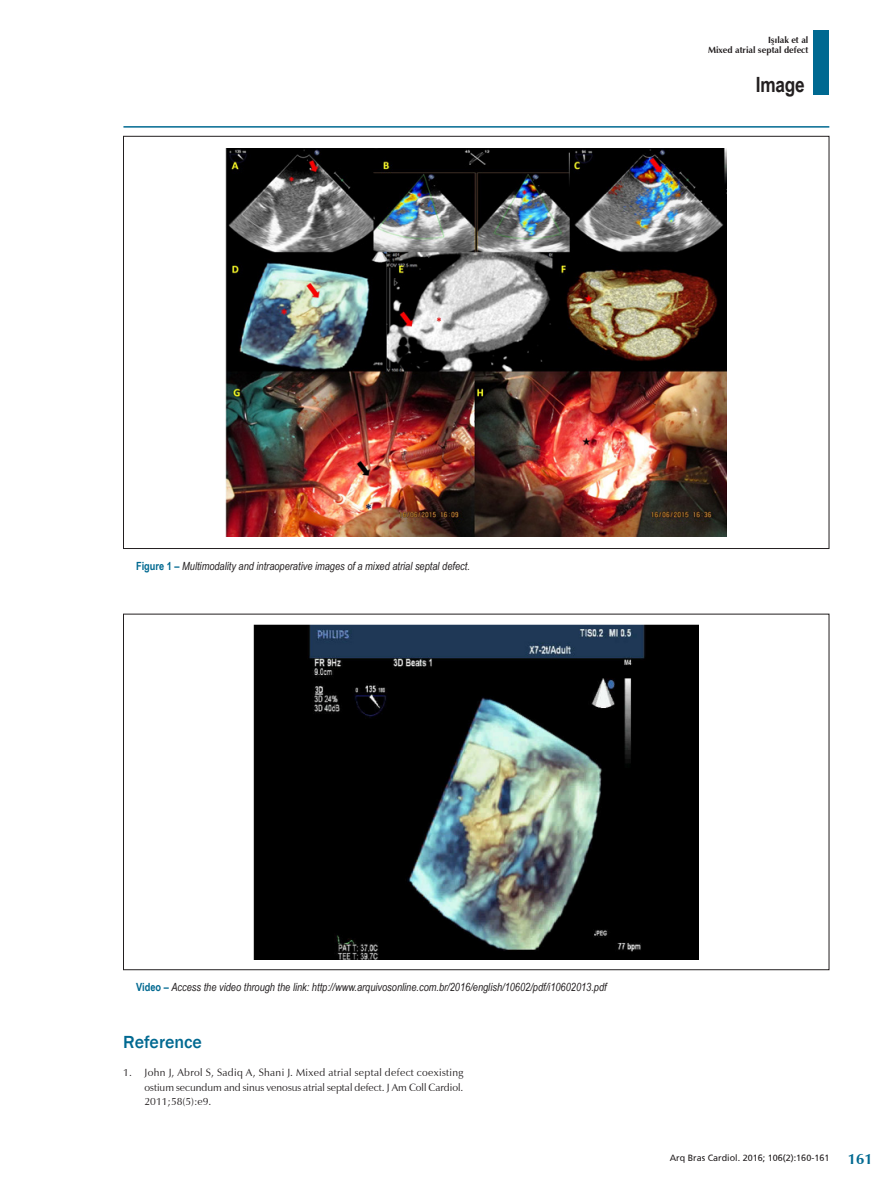
<style>
.page{position:relative;width:893px;height:1191px;background:#fff}
.page>*{position:absolute;margin:0;border:0;box-sizing:border-box;transform-origin:0 0}
.t1{font:700 21px "Arial Narrow";letter-spacing:-.01em;color:#231f20}
._02_-_TITULO_-_MATER{font:500 18px "Franklin Gothic";color:#006991}
.t2{font:700 15px "Zapf Humanist 601 BT";color:#006991}
._05_LEGENDA_TABELA{font:italic 11.25px "Arial Narrow";color:#231f20}
._06_-_LEGENDA_FIGURA{font:italic 11.25px "Arial Narrow";color:#231f20}
._05_-_REFERENCIAS{font:10.5px/14.1px "Zapf Humanist 601 BT";color:#231f20;text-align:justify}
.t3{font:9px "Frutiger";color:#231f20}
.t4{font:700 9px "Zapf Humanist 601 BT";color:#231f20}
.s1{font-weight:700;font-style:normal;color:#006991}
</style>
<div class="page">
<hr style="left:123px;top:126px;width:706px;height:2px;background:#006991">
<div style="left:813px;top:30px;width:16px;height:64px;background:#006991"></div>
<img style="left:226px;top:148px;width:501px;height:388px">
<img style="left:254px;top:625px;width:445px;height:334px">
<p class="t4" style="left:768px;top:34px;width:42px">Işılak et al</p>
<p class="t4" style="left:708px;top:45px;width:102px">Mixed atrial septal defect</p>
<h1 class="t1" style="left:756px;top:69px;width:50px">Image</h1>
<p class="_06_-_LEGENDA_FIGURA" style="left:136px;top:558px;width:335px"><span class="s1">Figure 1 –</span> Multimodality and intraoperative images of a mixed atrial septal defect.</p>
<p class="_05_LEGENDA_TABELA" style="left:136px;top:979px;width:472px"><span class="s1">Video –</span> Access the video through the link: http://www.arquivosonline.com.br/2016/english/10602/pdf/i10602013.pdf</p>
<p class="_02_-_TITULO_-_MATER" style="left:123px;top:1031px;width:80px">Reference</p>
<p class="_05_-_REFERENCIAS" style="left:145px;top:1065px;width:320px;text-indent:-21px">1. John J, Abrol S, Sadiq A, Shani J. Mixed atrial septal defect coexisting ostium secundum and sinus venosus atrial septal defect. J Am Coll Cardiol.<br>2011;58(5):e9.</p>
<p class="t3" style="left:670px;top:1153px;width:161px">Arq Bras Cardiol. 2016; 106(2):160-161</p>
<p class="t2" style="left:848px;top:1149px;width:26px">161</p>
</div>
